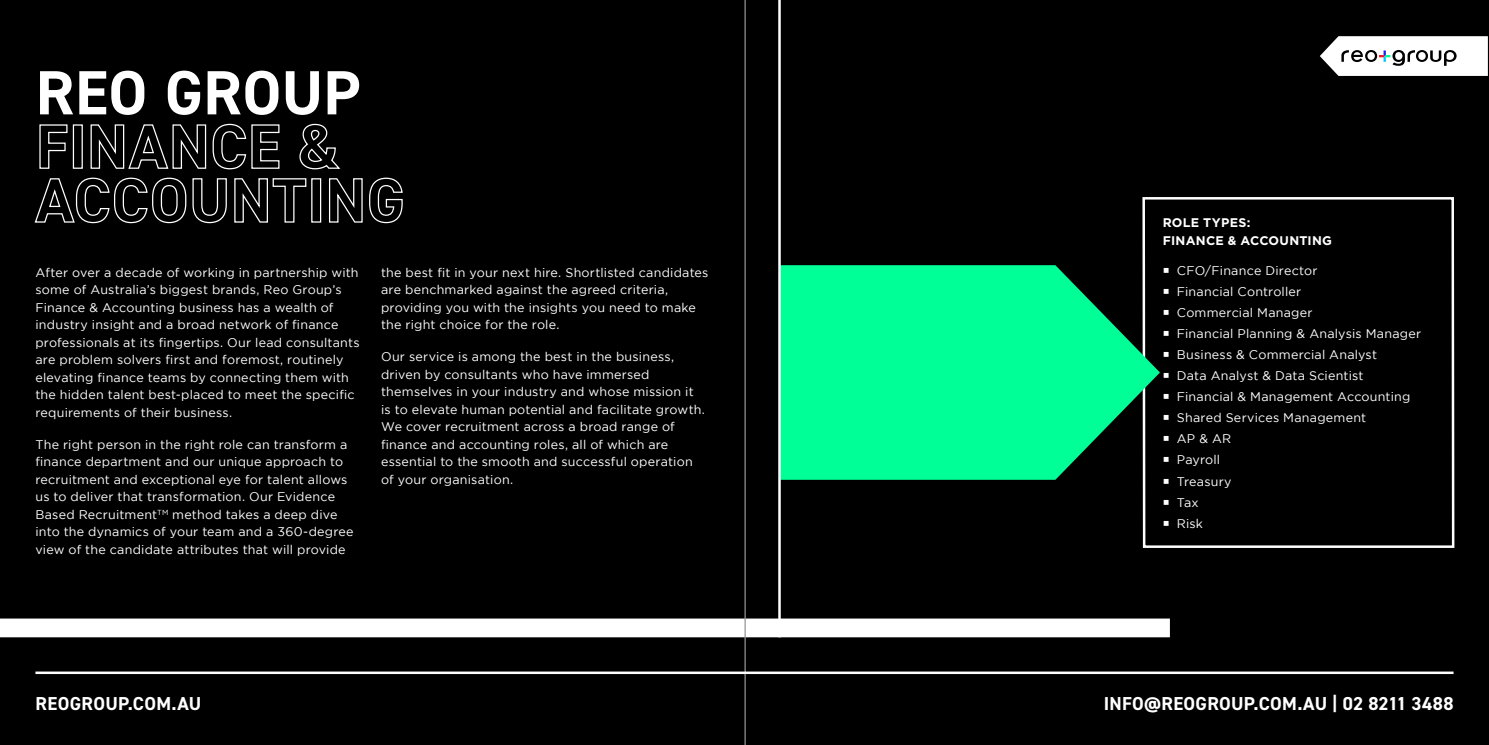
<style>
.page{position:relative;width:1489px;height:745px;background:#fff}
.page>*{position:absolute;margin:0;border:0;box-sizing:border-box;transform-origin:0 0}
.t1{font:700 62.5px/53.8px "DIN2014";letter-spacing:.005em;color:#fff}
.t2{font:700 18.75px "DIN2014";letter-spacing:.015em;color:#fff}
.t3{font:12.5px/17.5px "Gotham";letter-spacing:.02em;color:#fff}
.t4{font:700 12.5px/17.5px "Gotham";letter-spacing:.02em;color:#fff}
</style>
<div class="page">
<div style="left:0;top:0;width:1488px;height:744px;background:#000"></div>
<svg style="left:1142px;top:197px;width:313px;height:351px"></svg>
<div style="left:0;top:618px;width:1169px;height:19px;background:#fff"></div>
<svg style="left:780px;top:265px;width:379px;height:214px;background:#02dc82"></svg>
<hr style="left:778px;top:0;width:2px;height:637px;background:#fff">
<hr style="left:744px;top:0;width:1px;height:744px;background:#939598">
<hr style="left:35px;top:671px;width:1418px;height:2px;background:#fff">
<svg style="left:1320px;top:36px;width:167px;height:40px;background:#d9dada"></svg>
<svg style="left:1163px;top:268px;width:5px;height:4px"></svg>
<svg style="left:1163px;top:289px;width:5px;height:4px"></svg>
<svg style="left:1163px;top:310px;width:5px;height:5px"></svg>
<svg style="left:1163px;top:331px;width:5px;height:5px"></svg>
<svg style="left:1163px;top:352px;width:5px;height:5px"></svg>
<svg style="left:1163px;top:373px;width:5px;height:5px"></svg>
<svg style="left:1163px;top:394px;width:5px;height:5px"></svg>
<svg style="left:1163px;top:415px;width:5px;height:5px"></svg>
<svg style="left:1163px;top:436px;width:5px;height:5px"></svg>
<svg style="left:1163px;top:457px;width:5px;height:5px"></svg>
<svg style="left:1163px;top:478px;width:5px;height:5px"></svg>
<svg style="left:1163px;top:499px;width:5px;height:5px"></svg>
<svg style="left:1163px;top:520px;width:5px;height:5px"></svg>
<h1 class="t1" style="left:36px;top:65px;width:371px">REO GROUP<br>FINANCE &amp;<br>ACCOUNTING</h1>
<p class="t3" style="left:35px;top:263px;width:325px">After over a decade of working in partnership with some of Australia’s biggest brands, Reo Group’s Finance &amp; Accounting business has a wealth of industry insight and a broad network of finance professionals at its fingertips. Our lead consultants are problem solvers first and foremost, routinely elevating finance teams by connecting them with the hidden talent best-placed to meet the specific requirements of their business.</p>
<p class="t3" style="left:35px;top:435px;width:320px">The right person in the right role can transform a finance department and our unique approach to recruitment and exceptional eye for talent allows us to deliver that transformation. Our Evidence Based Recruitment<sup>TM</sup> method takes a deep dive into the dynamics of your team and a 360-degree view of the candidate attributes that will provide</p>
<p class="t3" style="left:381px;top:263px;width:329px">the best fit in your next hire. Shortlisted candidates are benchmarked against the agreed criteria, providing you with the insights you need to make the right choice for the role.</p>
<p class="t3" style="left:381px;top:347px;width:325px">Our service is among the best in the business, driven by consultants who have immersed themselves in your industry and whose mission it is to elevate human potential and facilitate growth.<br>We cover recruitment across a broad range of finance and accounting roles, all of which are essential to the smooth and successful operation of your organisation.</p>
<p class="t4" style="left:1162px;top:214px;width:171px">ROLE TYPES:<br>FINANCE &amp; ACCOUNTING</p>
<p class="t3" style="left:1176px;top:259px;width:246px;line-height:21px">CFO/Finance Director<br>Financial Controller<br>Commercial Manager<br>Financial Planning &amp; Analysis Manager<br>Business &amp; Commercial Analyst<br>Data Analyst &amp; Data Scientist<br>Financial &amp; Management Accounting<br>Shared Services Management<br>AP &amp; AR<br>Payroll<br>Treasury<br>Tax<br>Risk</p>
<h2 class="t2" style="left:36px;top:690px;width:167px">REOGROUP.COM.AU</h2>
<h2 class="t2" style="left:1103px;top:690px;width:351px">INFO@REOGROUP.COM.AU | 02 8211 3488</h2>
</div>
